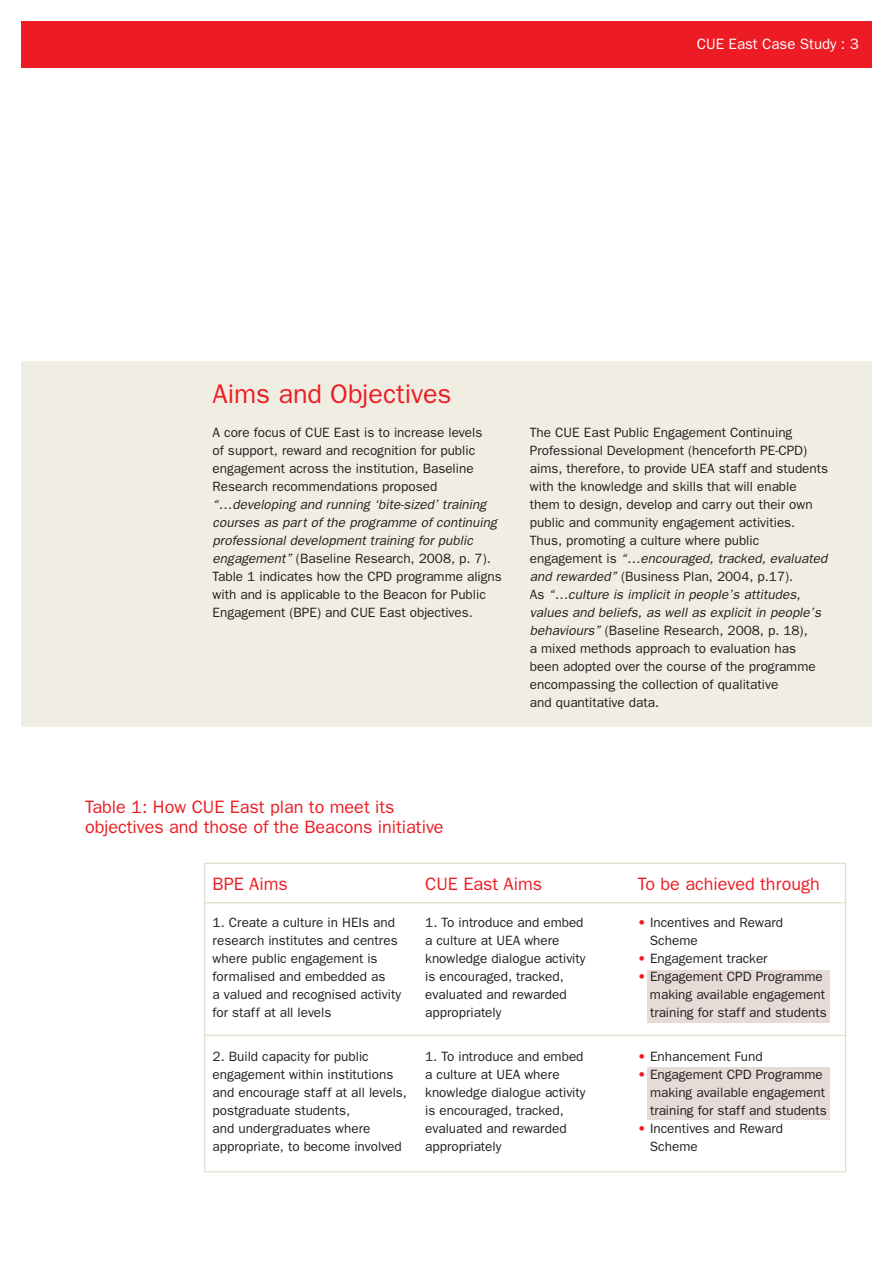
<style>
.page{position:relative;width:893px;height:1263px;background:#fff}
.page>*{position:absolute;margin:0;border:0;box-sizing:border-box;transform-origin:0 0}
.t1{font:27px "Franklin Gothic";color:#ed1c24}
.t2{font:18px/19.5px "Franklin Gothic";color:#ed1c24}
.t3{font:15px "Franklin Gothic";color:#fff}
.t4{font:13.5px/18px "Franklin Gothic";color:#231f20}
.s1{font-style:italic}
.s2{color:#ed1c24}
</style>
<div class="page">
<div style="left:21px;top:361px;width:851px;height:365px;background:#f0eee3"></div>
<div style="left:21px;top:21px;width:851px;height:47px;background:#ed1c24"></div>
<svg style="left:204px;top:862px;width:643px;height:311px"></svg>
<p class="t3" style="left:697px;top:38px;width:164px">CUE East Case Study : 3</p>
<h1 class="t1" style="left:213px;top:385px;width:241px">Aims and Objectives</h1>
<p class="t4" style="left:213px;top:424px;width:271px">A core focus of CUE East is to increase levels of support, reward and recognition for public engagement across the institution, Baseline Research recommendations proposed</p>
<p class="t4" style="left:213px;top:496px;width:291px"><span class="s1">“…developing and running ‘bite-sized’ training courses as part of the programme of continuing professional development training for public engagement”</span> (Baseline Research, 2008, p. 7).<br>Table 1 indicates how the CPD programme aligns with and is applicable to the Beacon for Public Engagement (BPE) and CUE East objectives.</p>
<p class="t4" style="left:530px;top:424px;width:301px">The CUE East Public Engagement Continuing Professional Development (henceforth PE-CPD) aims, therefore, to provide UEA staff and students with the knowledge and skills that will enable them to design, develop and carry out their own public and community engagement activities.<br>Thus, promoting a culture where public<br>e n g a ge m e n t i s <span class="s1">“…encouraged, tracked, evaluated and rewarded”</span> (Business Plan, 2004, p.17).<br>A s <span class="s1">“…culture is implicit in people’s attitudes, values and beliefs, as well as explicit in people’s behaviours”</span> (Baseline Research, 2008, p. 18),<br>a mixed methods approach to evaluation has<br>been adopted over the course of the programme encompassing the collection of qualitative<br>and quantitative data.</p>
<h2 class="t2" style="left:85px;top:799px;width:360px">Table 1: How CUE East plan to meet its objectives and those of the Beacons initiative</h2>
<h2 class="t2" style="left:213px;top:875px;width:77px">BPE Aims</h2>
<h2 class="t2" style="left:425px;top:875px;width:118px">CUE East Aims</h2>
<h2 class="t2" style="left:638px;top:875px;width:183px">To be achieved through</h2>
<p class="t4" style="left:213px;top:914px;width:184px">1. Create a culture in HEIs and</p>
<p class="t4" style="left:425px;top:914px;width:160px">1. To introduce and embed</p>
<p class="t4" style="left:638px;top:914px;width:147px"><span class="s2">•</span> Incentives and Reward</p>
<p class="t4" style="left:213px;top:932px;width:187px">research institutes and centres</p>
<p class="t4" style="left:425px;top:932px;width:136px">a culture at UEA where</p>
<p class="t4" style="left:650px;top:932px;width:49px">Scheme</p>
<p class="t4" style="left:213px;top:950px;width:167px">where public engagement is</p>
<p class="t4" style="left:425px;top:950px;width:162px">knowledge dialogue activity</p>
<p class="t4" style="left:638px;top:950px;width:131px"><span class="s2">•</span> Engagement tracker</p>
<p class="t4" style="left:213px;top:968px;width:174px">formalised and embedded as</p>
<p class="t4" style="left:425px;top:968px;width:140px">is encouraged, tracked,</p>
<p class="t4" style="left:638px;top:968px;width:187px"><span class="s2">•</span> Engagement CPD Programme</p>
<p class="t4" style="left:213px;top:986px;width:190px">a valued and recognised activity</p>
<p class="t4" style="left:425px;top:986px;width:143px">evaluated and rewarded</p>
<p class="t4" style="left:650px;top:986px;width:177px">making available engagement</p>
<p class="t4" style="left:213px;top:1004px;width:120px">for staff at all levels</p>
<p class="t4" style="left:425px;top:1004px;width:78px">appropriately</p>
<p class="t4" style="left:650px;top:1004px;width:178px">training for staff and students</p>
<p class="t4" style="left:213px;top:1049px;width:158px">2. Build capacity for public</p>
<p class="t4" style="left:425px;top:1049px;width:160px">1. To introduce and embed</p>
<p class="t4" style="left:638px;top:1049px;width:126px"><span class="s2">•</span> Enhancement Fund</p>
<p class="t4" style="left:213px;top:1067px;width:182px">engagement within institutions</p>
<p class="t4" style="left:425px;top:1067px;width:136px">a culture at UEA where</p>
<p class="t4" style="left:638px;top:1067px;width:187px"><span class="s2">•</span> Engagement CPD Programme</p>
<p class="t4" style="left:213px;top:1085px;width:196px">and encourage staff at all levels,</p>
<p class="t4" style="left:425px;top:1085px;width:162px">knowledge dialogue activity</p>
<p class="t4" style="left:650px;top:1085px;width:177px">making available engagement</p>
<p class="t4" style="left:213px;top:1103px;width:139px">postgraduate students,</p>
<p class="t4" style="left:425px;top:1103px;width:140px">is encouraged, tracked,</p>
<p class="t4" style="left:650px;top:1103px;width:178px">training for staff and students</p>
<p class="t4" style="left:213px;top:1121px;width:159px">and undergraduates where</p>
<p class="t4" style="left:425px;top:1121px;width:143px">evaluated and rewarded</p>
<p class="t4" style="left:638px;top:1121px;width:147px"><span class="s2">•</span> Incentives and Reward</p>
<p class="t4" style="left:213px;top:1139px;width:191px">appropriate, to become involved</p>
<p class="t4" style="left:425px;top:1139px;width:78px">appropriately</p>
<p class="t4" style="left:650px;top:1139px;width:49px">Scheme</p>
</div>
